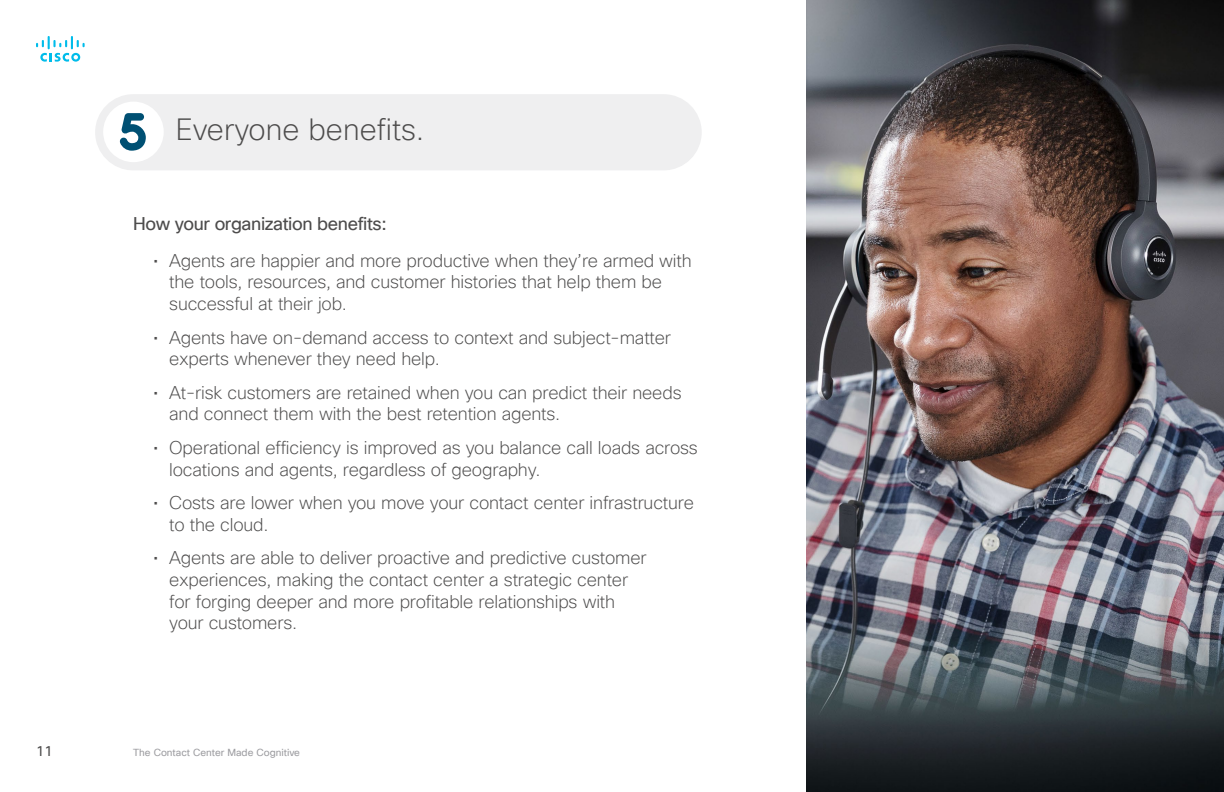
<style>
.page{position:relative;width:1224px;height:792px;background:#fff}
.page>*{position:absolute;margin:0;border:0;box-sizing:border-box;transform-origin:0 0}
.t1{font:200 30px "Cisco Sans TT";color:#4d4c4c}
.t2{font:200 18px/21.6px "Cisco Sans TT";letter-spacing:-.01em;color:#4d4c4c}
.t3{font:18px "Cisco Sans TT";letter-spacing:-.02em;color:#4d4c4c}
.t4{font:14px "Cisco Sans TT";color:#4d4c4c}
.t5{font:10px "Cisco Sans TT";color:#9e9ea2}
</style>
<div class="page">
<svg style="left:36px;top:36px;width:49px;height:26px"></svg>
<div style="left:95px;top:94px;width:607px;height:76px;background:#efeff0;border-radius:38px"></div>
<div style="left:103px;top:102px;width:61px;height:60px;background:#fff;border-radius:50%"></div>
<svg style="left:119px;top:113px;width:27px;height:38px"></svg>
<img style="left:806px;top:0;width:418px;height:792px">
<h1 class="t1" style="left:176px;top:110px;width:250px">Everyone benefits.</h1>
<p class="t3" style="left:133px;top:212px;width:255px">How your organization benefits:</p>
<p class="t2" style="left:169px;top:250px;width:524px;text-indent:-16px">• Agents are happier and more productive when they’re armed with the tools, resources, and customer histories that help them be successful at their job.</p>
<p class="t2" style="left:169px;top:327px;width:503px;text-indent:-16px">• Agents have on-demand access to context and subject-matter experts whenever they need help.</p>
<p class="t2" style="left:169px;top:382px;width:514px;text-indent:-16px">• At-risk customers are retained when you can predict their needs and connect them with the best retention agents.</p>
<p class="t2" style="left:169px;top:437px;width:530px;text-indent:-16px">• Operational efficiency is improved as you balance call loads across locations and agents, regardless of geography.</p>
<p class="t2" style="left:169px;top:493px;width:526px;text-indent:-16px">• Costs are lower when you move your contact center infrastructure to the cloud.</p>
<p class="t2" style="left:169px;top:548px;width:479px;text-indent:-16px">• Agents are able to deliver proactive and predictive customer experiences, making the contact center a strategic center for forging deeper and more profitable relationships with your customers.</p>
<p class="t4" style="left:36px;top:742px;width:18px">11</p>
<p class="t5" style="left:133px;top:746px;width:168px">The Contact Center Made Cognitive</p>
</div>
